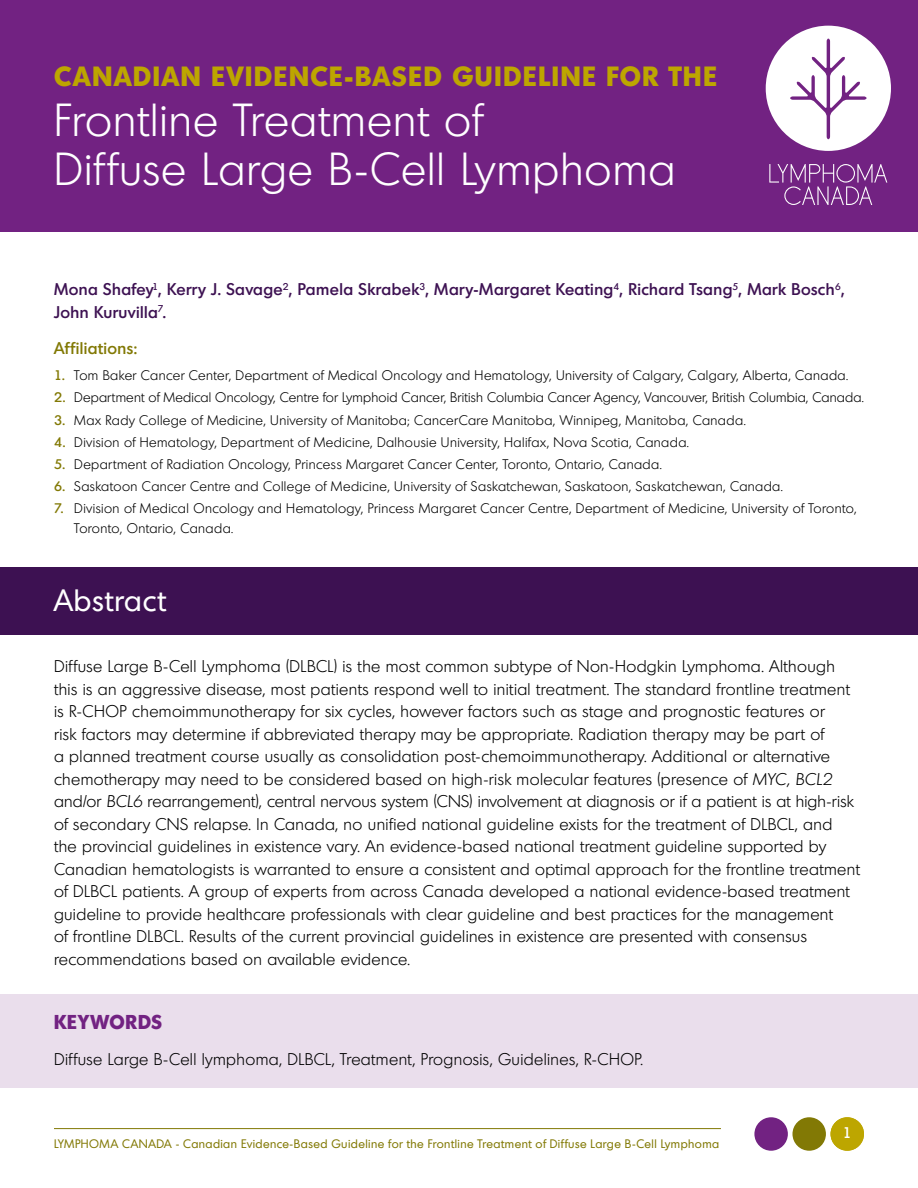
<style>
.page{position:relative;width:918px;height:1188px;background:#fff}
.page>*{position:absolute;margin:0;border:0;box-sizing:border-box;transform-origin:0 0}
.t1{font:300 45px/49.5px "Montreal Serial";letter-spacing:.025em;color:#fff}
.t2{font:30px "Montreal Serial";letter-spacing:.045em;color:#fff}
.t3{font:800 27px "Montreal Serial";letter-spacing:.065em;color:#bda600}
.t4{font:800 19.5px "Montreal Serial";letter-spacing:.045em;color:#722282}
.t5{font:300 16.5px/22.5px "Montreal Serial";letter-spacing:.025em;color:#000}
.t6{font:500 16.5px/22.5px "Montreal Serial";letter-spacing:.03em;color:#3d1152}
.t7{font:500 16.5px "Montreal Serial";letter-spacing:.03em;color:#827905}
.t8{font:500 15px "Montreal Serial";color:#fff}
.t9{font:300 13.5px/19.5px "Montreal Serial";letter-spacing:.03em;color:#000}
.t10{font:12px "Montreal Serial";letter-spacing:.035em;color:#827905}
.s1{font-weight:500;color:#827905}
.s2{font-style:italic}
</style>
<div class="page">
<div style="left:0;top:0;width:918px;height:232px;background:#722282"></div>
<div style="left:754px;top:1117px;width:34px;height:34px;background:#722282;border-radius:50%"></div>
<div style="left:792px;top:1117px;width:34px;height:34px;background:#827905;border-radius:50%"></div>
<div style="left:831px;top:1117px;width:33px;height:34px;background:#bda600;border-radius:50%"></div>
<hr style="left:54px;top:1128px;width:667px;height:1px;background:#827905">
<svg style="left:769px;top:164px;width:118px;height:41px"></svg>
<svg style="left:766px;top:26px;width:125px;height:125px"></svg>
<div style="left:0;top:567px;width:918px;height:68px;background:#3d1152"></div>
<div style="left:0;top:994px;width:918px;height:59px;background:#eadeec"></div>
<div style="left:0;top:1033px;width:918px;height:55px;background:#eadeec"></div>
<h3 class="t3" style="left:54px;top:59px;width:665px">CANADIAN EVIDENCE-BASED GUIDELINE FOR THE</h3>
<h1 class="t1" style="left:54px;top:95px;width:623px">Frontline Treatment of<br>Diffuse Large B-Cell Lymphoma</h1>
<p class="t6" style="left:54px;top:278px;width:792px">Mona Shafey<sup>1</sup>, Kerry J. Savage<sup>2</sup>, Pamela Skrabek<sup>3</sup>, Mary-Margaret Keating<sup>4</sup>, Richard Tsang<sup>5</sup>, Mark Bosch<sup>6</sup>,<br>John Kuruvilla<sup>7</sup>.</p>
<p class="t7" style="left:54px;top:337px;width:85px">Affiliations:</p>
<p class="t9" style="left:54px;top:365px;width:796px"><span class="s1">1.</span> Tom Baker Cancer Center, Department of Medical Oncology and Hematology, University of Calgary, Calgary, Alberta, Canada.</p>
<p class="t9" style="left:54px;top:388px;width:812px"><span class="s1">2.</span> Department of Medical Oncology, Centre for Lymphoid Cancer, British Columbia Cancer Agency, Vancouver, British Columbia, Canada.</p>
<p class="t9" style="left:54px;top:410px;width:693px"><span class="s1">3.</span> Max Rady College of Medicine, University of Manitoba; CancerCare Manitoba, Winnipeg, Manitoba, Canada.</p>
<p class="t9" style="left:54px;top:432px;width:637px"><span class="s1">4.</span> Division of Hematology, Department of Medicine, Dalhousie University, Halifax, Nova Scotia, Canada.</p>
<p class="t9" style="left:54px;top:454px;width:609px"><span class="s1">5.</span> Department of Radiation Oncology, Princess Margaret Cancer Center, Toronto, Ontario, Canada.</p>
<p class="t9" style="left:54px;top:476px;width:731px"><span class="s1">6.</span> Saskatoon Cancer Centre and College of Medicine, University of Saskatchewan, Saskatoon, Saskatchewan, Canada.</p>
<p class="t9" style="left:74px;top:499px;width:784px;text-indent:-20px"><span class="s1">7.</span> Division of Medical Oncology and Hematology, Princess Margaret Cancer Centre, Department of Medicine, University of Toronto,<br>Toronto, Ontario, Canada.</p>
<h2 class="t2" style="left:54px;top:581px;width:113px">Abstract</h2>
<p class="t5" style="left:54px;top:655px;width:807px">Diffuse Large B-Cell Lymphoma (DLBCL) is the most common subtype of Non-Hodgkin Lymphoma. Although this is an aggressive disease, most patients respond well to initial treatment. The standard frontline treatment is R-CHOP chemoimmunotherapy for six cycles, however factors such as stage and prognostic features or<br>risk factors may determine if abbreviated therapy may be appropriate. Radiation therapy may be part of<br>a planned treatment course usually as consolidation post-chemoimmunotherapy. Additional or alternative chemotherapy may need to be considered based on high-risk molecular features (presence of <span class="s2">MYC, BCL2 </span>and/or <span class="s2">BCL6</span> rearrangement), central nervous system (CNS) involvement at diagnosis or if a patient is at high-risk of secondary CNS relapse. In Canada, no unified national guideline exists for the treatment of DLBCL, and<br>the provincial guidelines in existence vary. An evidence-based national treatment guideline supported by Canadian hematologists is warranted to ensure a consistent and optimal approach for the frontline treatment of DLBCL patients. A group of experts from across Canada developed a national evidence-based treatment guideline to provide healthcare professionals with clear guideline and best practices for the management<br>of frontline DLBCL. Results of the current provincial guidelines in existence are presented with consensus recommendations based on available evidence.</p>
<p class="t4" style="left:54px;top:1009px;width:110px">KEYWORDS</p>
<p class="t5" style="left:54px;top:1047px;width:591px">Diffuse Large B-Cell lymphoma, DLBCL, Treatment, Prognosis, Guidelines, R-CHOP.</p>
<p class="t10" style="left:54px;top:1136px;width:667px">LYMPHOMA CANADA - Canadian Evidence-Based Guideline for the Frontline Treatment of Diffuse Large B-Cell Lymphoma</p>
<p class="t8" style="left:843px;top:1123px;width:10px">1</p>
</div>
